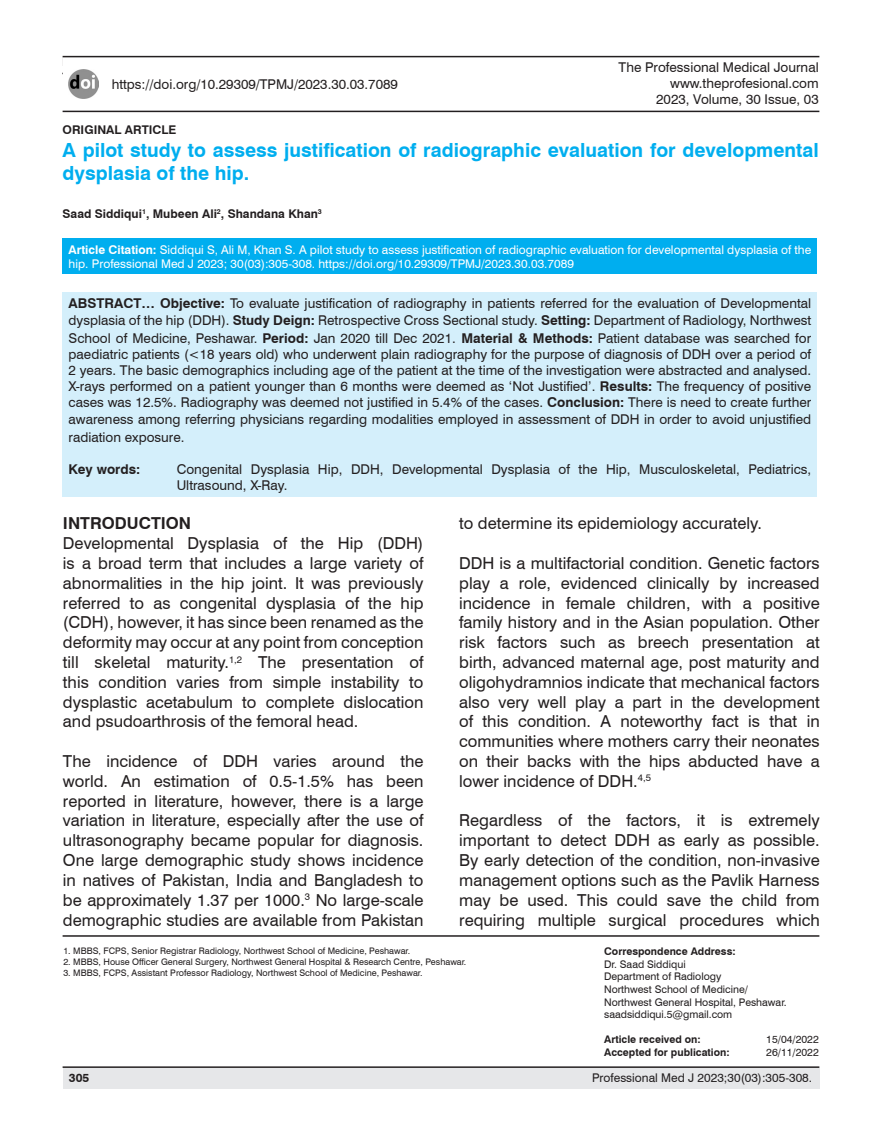
<style>
.page{position:relative;width:882px;height:1145px;background:#fff}
.page>*{position:absolute;margin:0;border:0;box-sizing:border-box;transform-origin:0 0}
.t1{font:700 19.5px/23.4px "Swiss 721 BT";color:#00aeef}
.t2{font:16.5px/19.8px "Swiss 721 BT";color:#231f20;text-align:justify}
.t3{font:700 16.5px "Swiss 721 BT";color:#231f20}
.t4{font:13.5px/16.2px "Swiss 721 BT";color:#231f20}
.t5{font:700 13.5px "Swiss 721 BT";color:#231f20}
.t6{font:12px/14.4px "Swiss 721 BT";color:#fff}
.t7{font:700 12px "Swiss 721 BT";color:#231f20}
.t8{font:12px "Swiss 721 BT";color:#231f20}
.No_Spacing{font:10.5px "Swiss 721 BT";color:#231f20}
.No_Spacing-2{font:700 10.5px "Swiss 721 BT";color:#231f20}
.t9{font:9px "Swiss 721 BT";color:#231f20}
.s1{font-weight:700}
</style>
<div class="page">
<hr style="left:62px;top:73px;width:756px;height:1px;background:#231f20">
<div style="left:63px;top:1068px;width:756px;height:20px;background:#e6e7e9"></div>
<hr style="left:63px;top:1066px;width:756px;height:2px;background:#231f20">
<div style="left:63px;top:56px;width:756px;height:56px;background:#fff"></div>
<hr style="left:63px;top:56px;width:756px;height:1px;background:#231f20">
<hr style="left:63px;top:111px;width:756px;height:1px;background:#231f20">
<hr style="left:63px;top:935px;width:756px;height:1px;background:#231f20">
<div style="left:63px;top:239px;width:753px;height:35px;background:#00aeef"></div>
<div style="left:63px;top:292px;width:753px;height:204px;background:#d4effb"></div>
<img style="left:68px;top:69px;width:30px;height:30px">
<p class="t4" style="left:112px;top:76px;width:287px">https://doi.org/10.29309/TPMJ/2023.30.03.7089</p>
<p class="t4" style="left:618px;top:58px;width:201px">The Professional Medical Journal</p>
<p class="t4" style="left:670px;top:75px;width:150px">www.theprofesional.com</p>
<p class="t4" style="left:656px;top:91px;width:164px">2023, Volume, 30 Issue, 03</p>
<p class="t7" style="left:63px;top:121px;width:115px">ORIGINAL ARTICLE</p>
<p class="t1" style="left:63px;top:138px;width:757px">A pilot study to assess justification of radiographic evaluation for developmental dysplasia of the hip.</p>
<p class="t7" style="left:63px;top:206px;width:261px">Saad Siddiqui<sup>1</sup>, Mubeen Ali<sup>2</sup>, Shandana Khan<sup>3</sup></p>
<p class="t6" style="left:69px;top:242px;width:743px"><span class="s1">Article Citation:</span> Siddiqui S, Ali M, Khan S. A pilot study to assess justification of radiographic evaluation for developmental dysplasia of the hip. Professional Med J 2023; 30(03):305-308. https://doi.org/10.29309/TPMJ/2023.30.03.7089</p>
<p class="t4" style="left:69px;top:295px;width:743px"><span class="s1">ABSTRACT… Objective:</span> To evaluate justification of radiography in patients referred for the evaluation of Developmental dysplasia of the hip (DDH). <span class="s1">Study Deign:</span> Retrospective Cross Sectional study. <span class="s1">Setting:</span> Department of Radiology, Northwest</p>
<p class="t4" style="left:69px;top:329px;width:743px;text-align:justify">School of Medicine, Peshawar. <span class="s1">Period:</span> Jan 2020 till Dec 2021. <span class="s1">Material &amp; Methods:</span> Patient database was searched for paediatric patients (&lt;18 years old) who underwent plain radiography for the purpose of diagnosis of DDH over a period of 2 years. The basic demographics including age of the patient at the time of the investigation were abstracted and analysed.<br>X-rays performed on a patient younger than 6 months were deemed as ‘Not Justified’. <span class="s1">Results:</span> The frequency of positive cases was 12.5%. Radiography was deemed not justified in 5.4% of the cases. <span class="s1">Conclusion:</span> There is need to create further awareness among referring physicians regarding modalities employed in assessment of DDH in order to avoid unjustified</p>
<p class="t4" style="left:69px;top:428px;width:117px">radiation exposure.</p>
<p class="t5" style="left:69px;top:460px;width:73px">Key words:</p>
<p class="t4" style="left:177px;top:460px;width:635px">Congenital Dysplasia Hip, DDH, Developmental Dysplasia of the Hip, Musculoskeletal, Pediatrics,<br>Ultrasound, X-Ray.</p>
<p class="t3" style="left:63px;top:512px;width:130px">INTRODUCTION</p>
<p class="t2" style="left:63px;top:533px;width:362px">Developmental Dysplasia of the Hip (DDH) is a broad term that includes a large variety of abnormalities in the hip joint. It was previously referred to as congenital dysplasia of the hip (CDH), however, it has since been renamed as the deformity may occur at any point from conception till skeletal maturity.<sup>1,2</sup> The presentation of this condition varies from simple instability to dysplastic acetabulum to complete dislocation and psudoarthrosis of the femoral head.</p>
<p class="t2" style="left:63px;top:750px;width:362px">The incidence of DDH varies around the world. An estimation of 0.5-1.5% has been reported in literature, however, there is a large variation in literature, especially after the use of ultrasonography became popular for diagnosis.<br>One large demographic study shows incidence in natives of Pakistan, India and Bangladesh to be approximately 1.37 per 1000.<sup>3</sup> No large-scale demographic studies are available from Pakistan</p>
<p class="t2" style="left:459px;top:513px;width:304px">to determine its epidemiology accurately.</p>
<p class="t2" style="left:459px;top:552px;width:362px">DDH is a multifactorial condition. Genetic factors play a role, evidenced clinically by increased incidence in female children, with a positive family history and in the Asian population. Other risk factors such as breech presentation at birth, advanced maternal age, post maturity and oligohydramnios indicate that mechanical factors also very well play a part in the development of this condition. A noteworthy fact is that in communities where mothers carry their neonates on their backs with the hips abducted have a lower incidence of DDH.<sup>4,5</sup></p>
<p class="t2" style="left:459px;top:810px;width:362px">Regardless of the factors, it is extremely important to detect DDH as early as possible.<br>By early detection of the condition, non-invasive management options such as the Pavlik Harness may be used. This could save the child from requiring multiple surgical procedures which</p>
<p class="t9" style="left:63px;top:944px;width:348px">1. MBBS, FCPS, Senior Registrar Radiology, Northwest School of Medicine, Peshawar.</p>
<p class="t9" style="left:63px;top:955px;width:404px">2. MBBS, House Officer General Surgery, Northwest General Hospital &amp; Research Centre, Peshawar.</p>
<p class="t9" style="left:63px;top:966px;width:360px">3. MBBS, FCPS, Assistant Professor Radiology, Northwest School of Medicine, Peshawar.</p>
<p class="No_Spacing-2" style="left:604px;top:944px;width:133px">Correspondence Address:</p>
<p class="No_Spacing" style="left:604px;top:956px;width:83px">Dr. Saad Siddiqui</p>
<p class="No_Spacing" style="left:604px;top:969px;width:119px">Department of Radiology</p>
<p class="No_Spacing" style="left:604px;top:982px;width:145px">Northwest School of Medicine/</p>
<p class="No_Spacing" style="left:604px;top:994px;width:184px">Northwest General Hospital, Peshawar.</p>
<p class="No_Spacing" style="left:604px;top:1007px;width:130px">saadsiddiqui.5@gmail.com</p>
<p class="No_Spacing-2" style="left:604px;top:1032px;width:98px">Article received on:</p>
<p class="No_Spacing" style="left:766px;top:1032px;width:54px">15/04/2022</p>
<p class="No_Spacing-2" style="left:604px;top:1045px;width:127px">Accepted for publication:</p>
<p class="No_Spacing" style="left:766px;top:1045px;width:54px">26/11/2022</p>
<p class="t7" style="left:69px;top:1069px;width:22px">305</p>
<p class="t8" style="left:591px;top:1069px;width:221px">Professional Med J 2023;30(03):305-308.</p>
</div>
